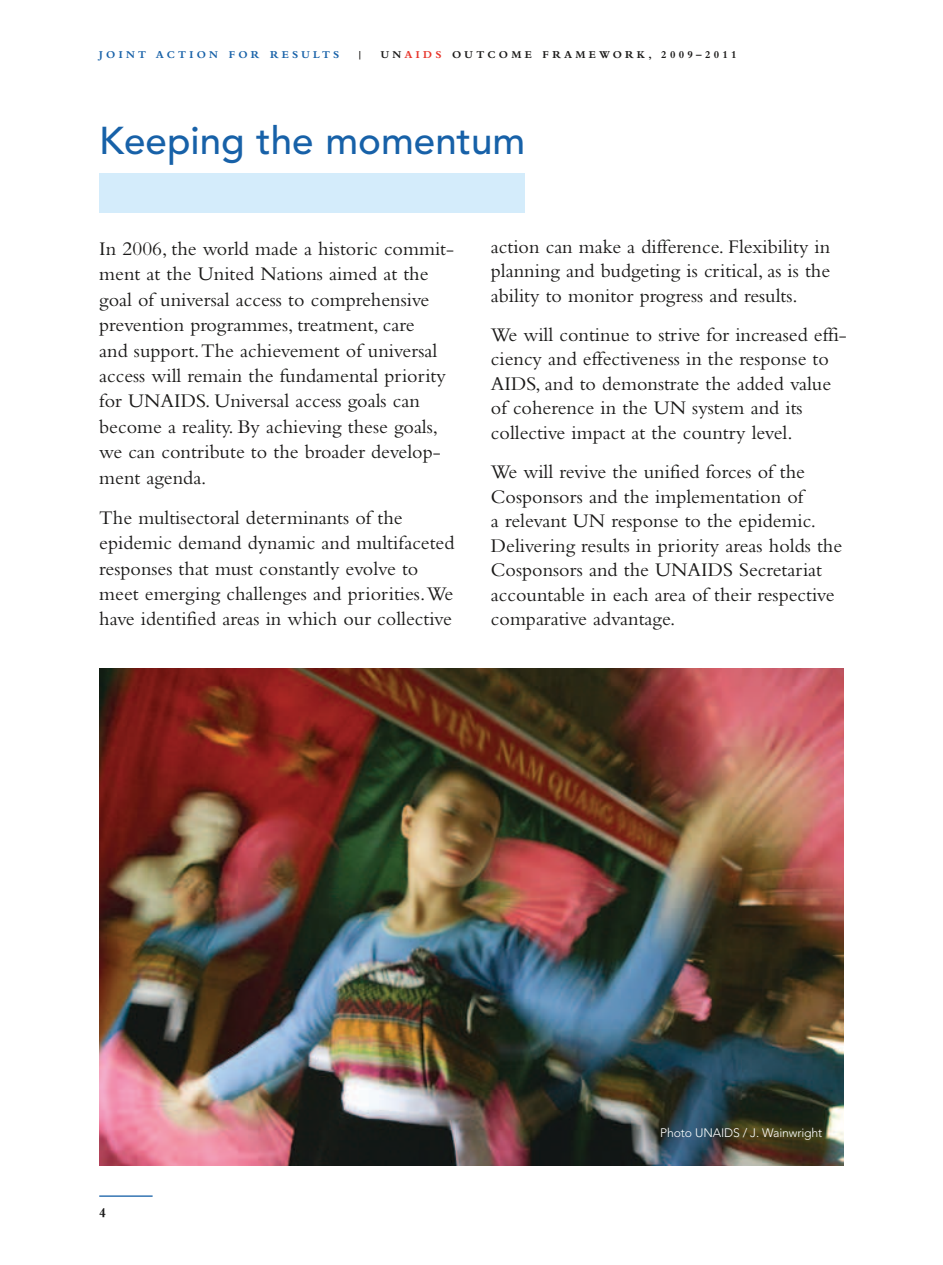
<style>
.page{position:relative;width:943px;height:1265px;background:#fff}
.page>*{position:absolute;margin:0;border:0;box-sizing:border-box;transform-origin:0 0}
.t1{font:500 38.5px "Avenir";color:#1761a8}
.t2{font:20.12px/25.4px "Bembo";color:#1a1918}
.t3{font:700 14px "Bembo";color:#1a1918}
.t4{font:300 12.25px "Avenir";letter-spacing:-.01em;color:#fff}
.t5{font:700 10.85px "Bembo";letter-spacing:.3em;color:#1a1918}
.t6{font:700 10.85px "Bembo";letter-spacing:.3em;color:#1761a8}
.s1{color:#e73329}
</style>
<div class="page">
<hr style="left:99px;top:1195px;width:54px;height:2px;background:#1761a8">
<div style="left:99px;top:174px;width:426px;height:39px;background:#d4ecfb"></div>
<img style="left:99px;top:668px;width:744px;height:498px">
<p class="t6" style="left:99px;top:49px;width:242px">JOINT ACTION FOR RESULTS</p>
<p class="t5" style="left:357px;top:49px;width:8px">|</p>
<p class="t5" style="left:380px;top:49px;width:357px">UN<span class="s1">AIDS</span> OUTCOME FRAMEWORK, 2009–2011</p>
<h1 class="t1" style="left:99px;top:119px;width:427px">Keeping the momentum</h1>
<p class="t2" style="left:99px;top:236px;width:356px">In 2006, the world made a historic commit&shy;ment at the United Nations aimed at the goal of universal access to comprehensive prevention programmes, treatment, care<br>and support. The achievement of universal access will remain the fundamental priority for UNAIDS. Universal access goals can become a reality. By achieving these goals, we can contribute to the broader develop&shy;ment agenda.</p>
<p class="t2" style="left:99px;top:505px;width:357px">The multisectoral determinants of the epidemic demand dynamic and multifaceted responses that must constantly evolve to meet emerging challenges and priorities. We have identified areas in which our collective</p>
<p class="t2" style="left:491px;top:234px;width:341px;line-height:24.5px;text-align:justify">action can make a difference. Flexibility in planning and budgeting is critical, as is the ability to monitor progress and results.</p>
<p class="t2" style="left:491px;top:322px;width:357px;line-height:24.5px">We will continue to strive for increased effi&shy;ciency and effectiveness in the response to AIDS, and to demonstrate the added value of coherence in the UN system and its collective impact at the country level.</p>
<p class="t2" style="left:491px;top:459px;width:353px;line-height:24.5px">We will revive the unified forces of the Cosponsors and the implementation of<br>a relevant UN response to the epidemic.<br>Delivering results in priority areas holds the Cosponsors and the UNAIDS Secretariat accountable in each area of their respective comparative advantage.</p>
<p class="t3" style="left:99px;top:1204px;width:8px">4</p>
<p class="t4" style="left:660px;top:1125px;width:164px">Photo UNAIDS / J. Wainwright</p>
</div>
